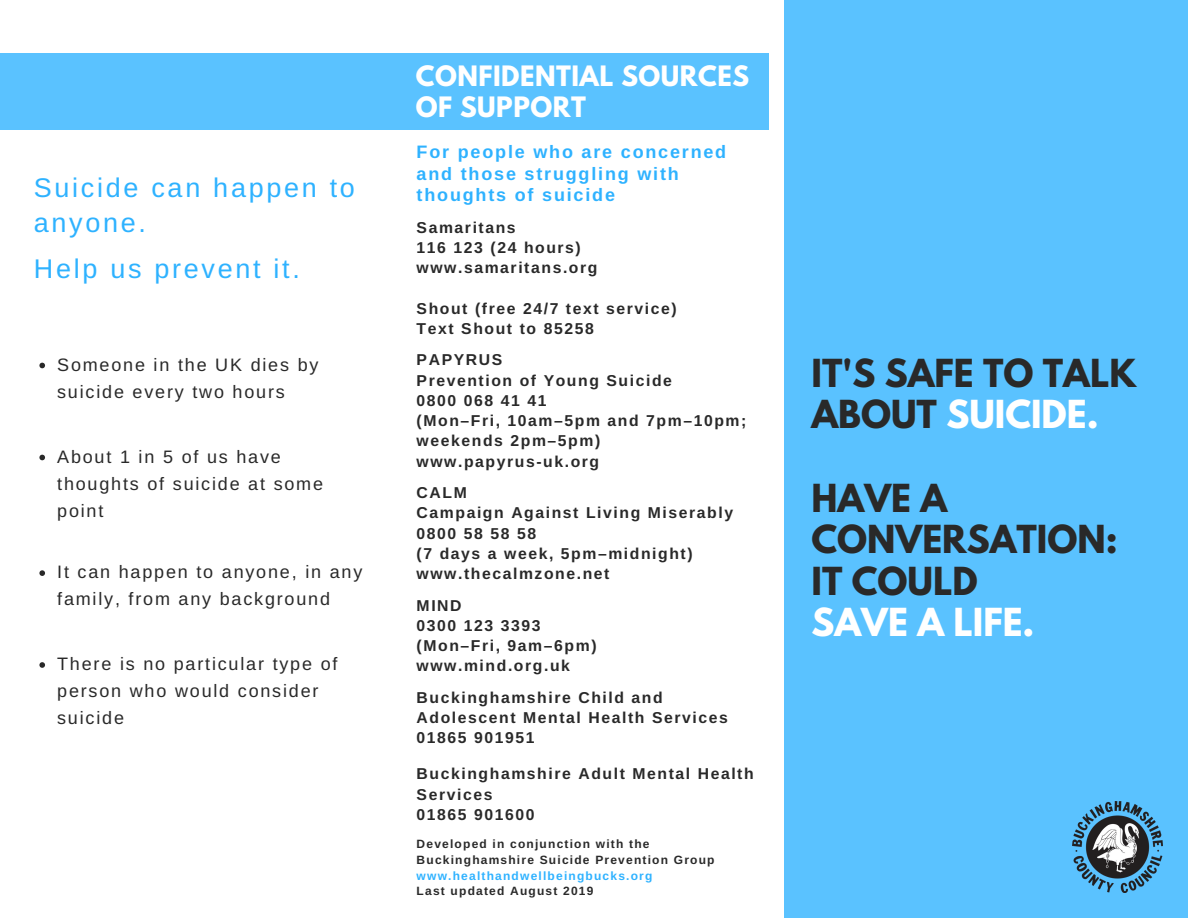
<style>
.page{position:relative;width:1188px;height:918px;background:#fff}
.page>*{position:absolute;margin:0;border:0;box-sizing:border-box;transform-origin:0 0}
.t1{font:700 34.2px/41.7px "League Spartan";color:#292929}
.t2{font:700 34.2px "League Spartan";color:#fff}
.t3{font:27px/34.8px "Arimo";letter-spacing:.1em;color:#2eb2ff}
.t4{font:700 24.9px/30.3px "League Spartan";letter-spacing:.02em;color:#fff}
.t5{font:18px/27px "Arimo";letter-spacing:.1em;color:#292929}
.t6{font:700 18px/21.3px "Arimo";letter-spacing:.1em;color:#2eb2ff}
.t7{font:700 15.75px/20.2px "Arimo";letter-spacing:.1em;color:#292929}
.t8{font:700 12px/15.8px "Arimo";letter-spacing:.1em;color:#292929}
.t9{font:700 12px "Arimo";letter-spacing:.1em;color:#2eb2ff}
.s1{color:#fff}
</style>
<div class="page">
<div style="left:784px;top:0;width:404px;height:918px;background:#5ac2ff"></div>
<svg style="left:39px;top:455px;width:6px;height:5px"></svg>
<div style="left:0;top:53px;width:769px;height:77px;background:#5ac2ff"></div>
<svg style="left:39px;top:662px;width:6px;height:6px"></svg>
<svg style="left:39px;top:570px;width:6px;height:6px"></svg>
<svg style="left:39px;top:363px;width:6px;height:5px"></svg>
<img style="left:1072px;top:802px;width:90px;height:91px">
<h2 class="t3" style="left:34px;top:171px;width:323px">Suicide can happen to anyone.</h2>
<h2 class="t3" style="left:34px;top:252px;width:268px">Help us prevent it.</h2>
<p class="t5" style="left:57px;top:351px;width:263px">Someone in the UK dies by suicide every two hours</p>
<p class="t5" style="left:57px;top:443px;width:267px">About 1 in 5 of us have thoughts of suicide at some point</p>
<p class="t5" style="left:57px;top:558px;width:307px">It can happen to anyone, in any family, from any background</p>
<p class="t5" style="left:57px;top:650px;width:282px">There is no particular type of person who would consider suicide</p>
<h3 class="t4" style="left:416px;top:64px;width:335px">CONFIDENTIAL SOURCES<br>OF SUPPORT</h3>
<p class="t6" style="left:417px;top:142px;width:311px">For people who are concerned and those struggling with thoughts of suicide</p>
<p class="t7" style="left:417px;top:217px;width:182px">Samaritans<br>116 123 (24 hours) www.samaritans.org</p>
<p class="t7" style="left:417px;top:298px;width:262px">Shout (free 24/7 text service)<br>Text Shout to 85258</p>
<p class="t7" style="left:417px;top:350px;width:331px">PAPYRUS<br>Prevention of Young Suicide<br>0800 068 41 41<br>(Mon–Fri, 10am–5pm and 7pm–10pm; weekends 2pm–5pm) www.papyrus-uk.org</p>
<p class="t7" style="left:417px;top:483px;width:318px">CALM<br>Campaign Against Living Miserably<br>0800 58 58 58<br>(7 days a week, 5pm–midnight) www.thecalmzone.net</p>
<p class="t7" style="left:417px;top:595px;width:181px">MIND<br>0300 123 3393 (Mon–Fri, 9am–6pm) www.mind.org.uk</p>
<p class="t7" style="left:417px;top:687px;width:313px">Buckinghamshire Child and<br>Adolescent Mental Health Services<br>01865 901951</p>
<p class="t7" style="left:417px;top:764px;width:339px">Buckinghamshire Adult Mental Health<br>Services<br>01865 901600</p>
<p class="t8" style="left:417px;top:836px;width:299px">Developed in conjunction with the<br>Buckinghamshire Suicide Prevention Group</p>
<p class="t9" style="left:417px;top:869px;width:237px">www.healthandwellbeingbucks.org</p>
<p class="t8" style="left:417px;top:883px;width:178px">Last updated August 2019</p>
<h1 class="t1" style="left:812px;top:356px;width:326px">IT'S SAFE TO TALK<br>ABOUT <span class="s1">SUICIDE.</span></h1>
<h1 class="t1" style="left:812px;top:481px;width:308px">HAVE A<br>CONVERSATION:<br>IT COULD</h1>
<h1 class="t2" style="left:812px;top:606px;width:225px">SAVE A LIFE.</h1>
</div>
